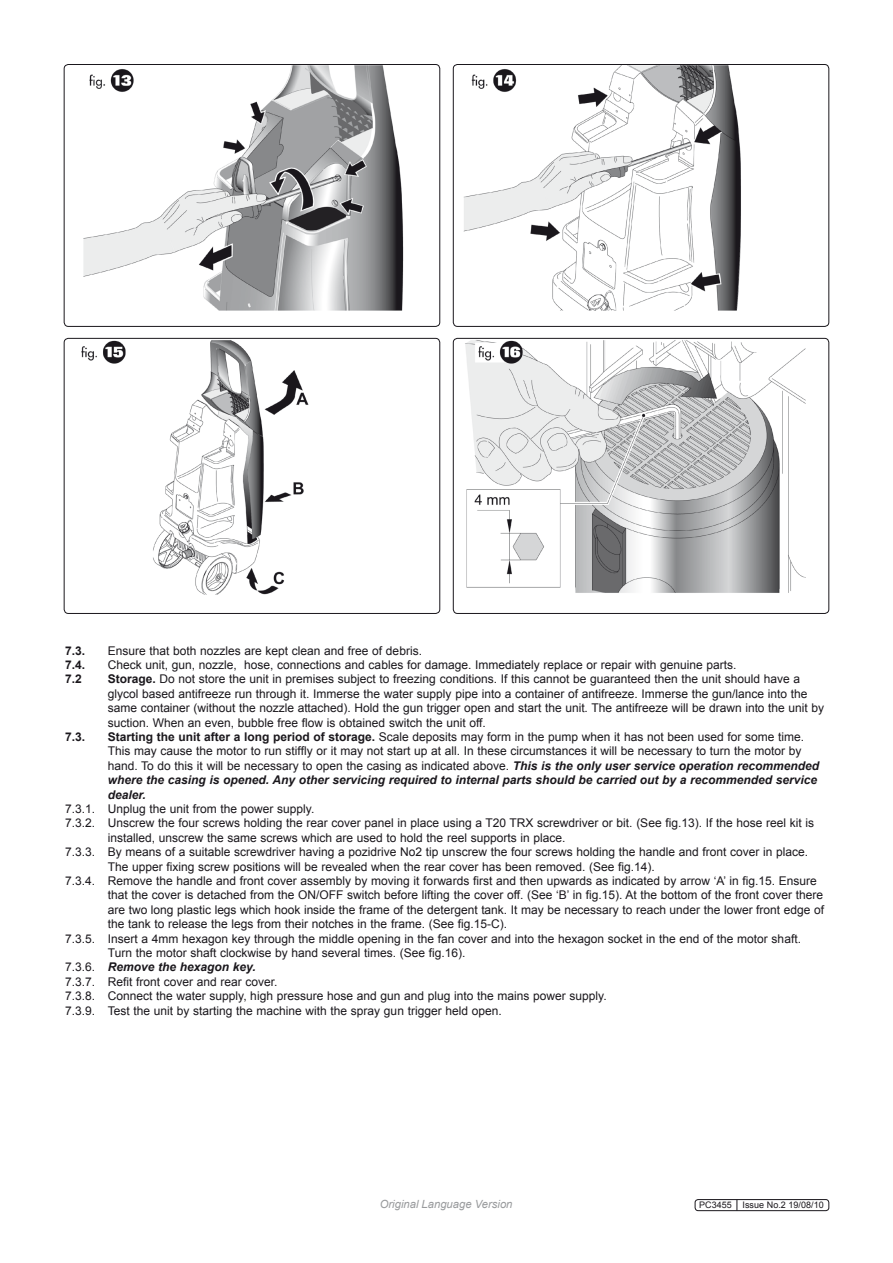
<style>
.page{position:relative;width:893px;height:1263px;background:#fff}
.page>*{position:absolute;margin:0;border:0;box-sizing:border-box;transform-origin:0 0}
.t1{font:12px/14.4px "Arial";color:#1a171c}
.t2{font:italic 700 12px "Arial";color:#1a171c}
.t3{font:700 12px "Arial";color:#1a171c}
.t4{font:italic 11.25px "Arial";color:#989a9c}
.t5{font:9px "Arial";color:#1a171c}
.s1{font-weight:700}
.s2{font-weight:700;font-style:italic}
.s3{font-weight:400;font-style:normal}
</style>
<div class="page">
<img style="left:64px;top:64px;width:765px;height:541px">
<div style="left:453px;top:64px;width:376px;height:263px;border:1px solid #1a171c;border-radius:4px"></div>
<div style="left:64px;top:64px;width:376px;height:263px;border:1px solid #1a171c;border-radius:4px"></div>
<div style="left:64px;top:338px;width:376px;height:276px;border:1px solid #1a171c;border-radius:4px"></div>
<div style="left:453px;top:338px;width:376px;height:276px;border:1px solid #1a171c;border-radius:4px"></div>
<div style="left:695px;top:1199px;width:134px;height:12px;border:1px solid #1a171c;border-radius:3px"></div>
<p class="t3" style="left:65px;top:642px;width:22px">7.3.</p>
<p class="t1" style="left:108px;top:643px;width:316px">Ensure that both nozzles are kept clean and free of debris.</p>
<p class="t3" style="left:65px;top:657px;width:22px">7.4.</p>
<p class="t1" style="left:108px;top:658px;width:630px">Check unit, gun, nozzle, hose, connections and cables for damage. Immediately replace or repair with genuine parts.</p>
<p class="t3" style="left:65px;top:671px;width:18px">7.2</p>
<p class="t1" style="left:108px;top:672px;width:718px"><span class="s1">Storage.</span> Do not store the unit in premises subject to freezing conditions. If this cannot be guaranteed then the unit should have a glycol based antifreeze run through it. Immerse the water supply pipe into a container of antifreeze. Immerse the gun/lance into the same container (without the nozzle attached). Hold the gun trigger open and start the unit. The antifreeze will be drawn into the unit by suction. When an even, bubble free flow is obtained switch the unit off.</p>
<p class="t3" style="left:65px;top:729px;width:22px">7.3.</p>
<p class="t1" style="left:108px;top:730px;width:713px"><span class="s1">Starting the unit after a long period of storage.</span> Scale deposits may form in the pump when it has not been used for some time.<br>This may cause the motor to run stiffly or it may not start up at all. In these circumstances it will be necessary to turn the motor by hand. To do this it will be necessary to open the casing as indicated above. <span class="s2">This is the only user service operation recommended where the casing is opened. Any other servicing required to internal parts should be carried out by a recommended service dealer.</span></p>
<p class="t1" style="left:65px;top:802px;width:251px">7.3.1. Unplug the unit from the power supply.</p>
<p class="t1" style="left:108px;top:816px;width:708px;text-indent:-43px">7.3.2. Unscrew the four screws holding the rear cover panel in place using a T20 TRX screwdriver or bit. (See fig.13). If the hose reel kit is installed, unscrew the same screws which are used to hold the reel supports in place.</p>
<p class="t1" style="left:108px;top:845px;width:702px;text-indent:-43px">7.3.3. By means of a suitable screwdriver having a pozidrive No2 tip unscrew the four screws holding the handle and front cover in place.<br>The upper fixing screw positions will be revealed when the rear cover has been removed. (See fig.14).</p>
<p class="t1" style="left:108px;top:874px;width:718px;text-indent:-43px">7.3.4. Remove the handle and front cover assembly by moving it forwards first and then upwards as indicated by arrow ‘A’ in fig.15. Ensure that the cover is detached from the ON/OFF switch before lifting the cover off. (See ‘B’ in fig.15). At the bottom of the front cover there are two long plastic legs which hook inside the frame of the detergent tank. It may be necessary to reach under the lower front edge of the tank to release the legs from their notches in the frame. (See fig.15-C).</p>
<p class="t1" style="left:108px;top:931px;width:695px;text-indent:-43px">7.3.5. Insert a 4mm hexagon key through the middle opening in the fan cover and into the hexagon socket in the end of the motor shaft.<br>Turn the motor shaft clockwise by hand several times. (See fig.16).</p>
<p class="t2" style="left:65px;top:959px;width:192px"><span class="s3">7.3.6.</span> Remove the hexagon key.</p>
<p class="t1" style="left:65px;top:974px;width:214px">7.3.7. Refit front cover and rear cover.</p>
<p class="t1" style="left:65px;top:989px;width:543px">7.3.8. Connect the water supply, high pressure hose and gun and plug into the mains power supply.</p>
<p class="t1" style="left:65px;top:1003px;width:438px">7.3.9. Test the unit by starting the machine with the spray gun trigger held open.</p>
<p class="t4" style="left:380px;top:1196px;width:134px">Original Language Version</p>
<p class="t5" style="left:699px;top:1199px;width:126px">PC3455 Issue No.2 19/08/10</p>
</div>
